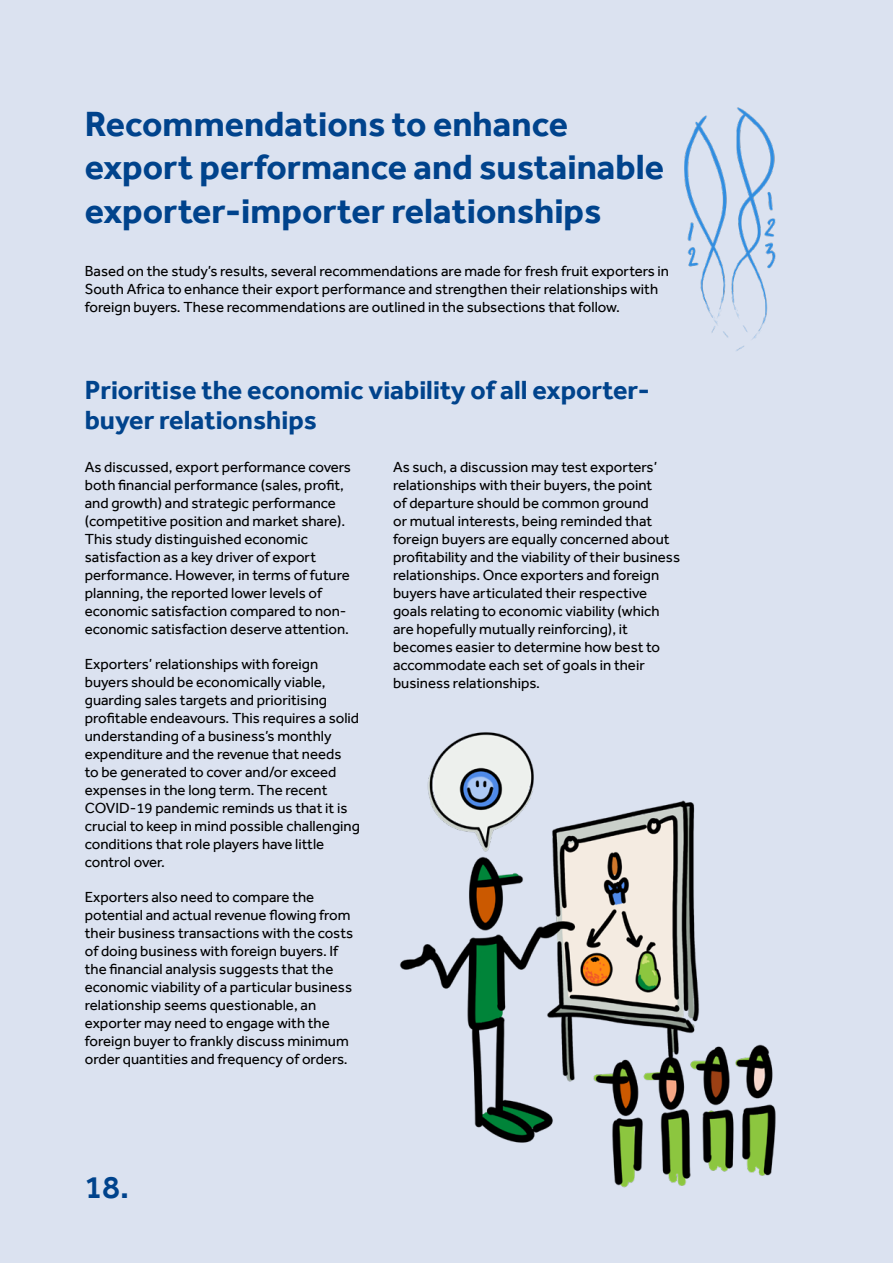
<style>
.page{position:relative;width:893px;height:1263px;background:#dbe2f0}
.page>*{position:absolute;margin:0;border:0;box-sizing:border-box;transform-origin:0 0}
.t1{font:700 36px/43.2px "Effra";color:#00438c}
.t2{font:500 33px "Effra";color:#00438c}
.t3{font:700 27px/30px "Effra";color:#00438c}
.t4{font:15px/18px "Effra";color:#000}
</style>
<div class="page">
<img style="left:400px;top:732px;width:376px;height:456px">
<img style="left:684px;top:107px;width:92px;height:244px">
<h1 class="t1" style="left:85px;top:102px;width:581px">Recommendations to enhance export performance and sustainable exporter-importer relationships</h1>
<p class="t4" style="left:85px;top:261px;width:586px">Based on the study’s results, several recommendations are made for fresh fruit exporters in<br>South Africa to enhance their export performance and strengthen their relationships with foreign buyers. These recommendations are outlined in the subsections that follow.</p>
<h3 class="t3" style="left:85px;top:375px;width:566px">Prioritise the economic viability of all exporter&shy;buyer relationships</h3>
<p class="t4" style="left:85px;top:458px;width:268px">As discussed, export performance covers both financial performance (sales, profit, and growth) and strategic performance (competitive position and market share).<br>This study distinguished economic satisfaction as a key driver of export performance. However, in terms of future planning, the reported lower levels of economic satisfaction compared to non&shy;economic satisfaction deserve attention.</p>
<p class="t4" style="left:85px;top:655px;width:277px">Exporters’ relationships with foreign buyers should be economically viable, guarding sales targets and prioritising profitable endeavours. This requires a solid understanding of a business’s monthly expenditure and the revenue that needs<br>to be generated to cover and/or exceed expenses in the long term. The recent COVID-19 pandemic reminds us that it is crucial to keep in mind possible challenging conditions that role players have little control over.</p>
<p class="t4" style="left:85px;top:888px;width:270px">Exporters also need to compare the potential and actual revenue flowing from their business transactions with the costs of doing business with foreign buyers. If the financial analysis suggests that the economic viability of a particular business relationship seems questionable, an exporter may need to engage with the foreign buyer to frankly discuss minimum order quantities and frequency of orders.</p>
<p class="t4" style="left:393px;top:458px;width:289px">As such, a discussion may test exporters’ relationships with their buyers, the point<br>of departure should be common ground<br>or mutual interests, being reminded that foreign buyers are equally concerned about profitability and the viability of their business relationships. Once exporters and foreign buyers have articulated their respective goals relating to economic viability (which are hopefully mutually reinforcing), it becomes easier to determine how best to accommodate each set of goals in their business relationships.</p>
<h2 class="t2" style="left:84px;top:1167px;width:46px">18.</h2>
</div>
